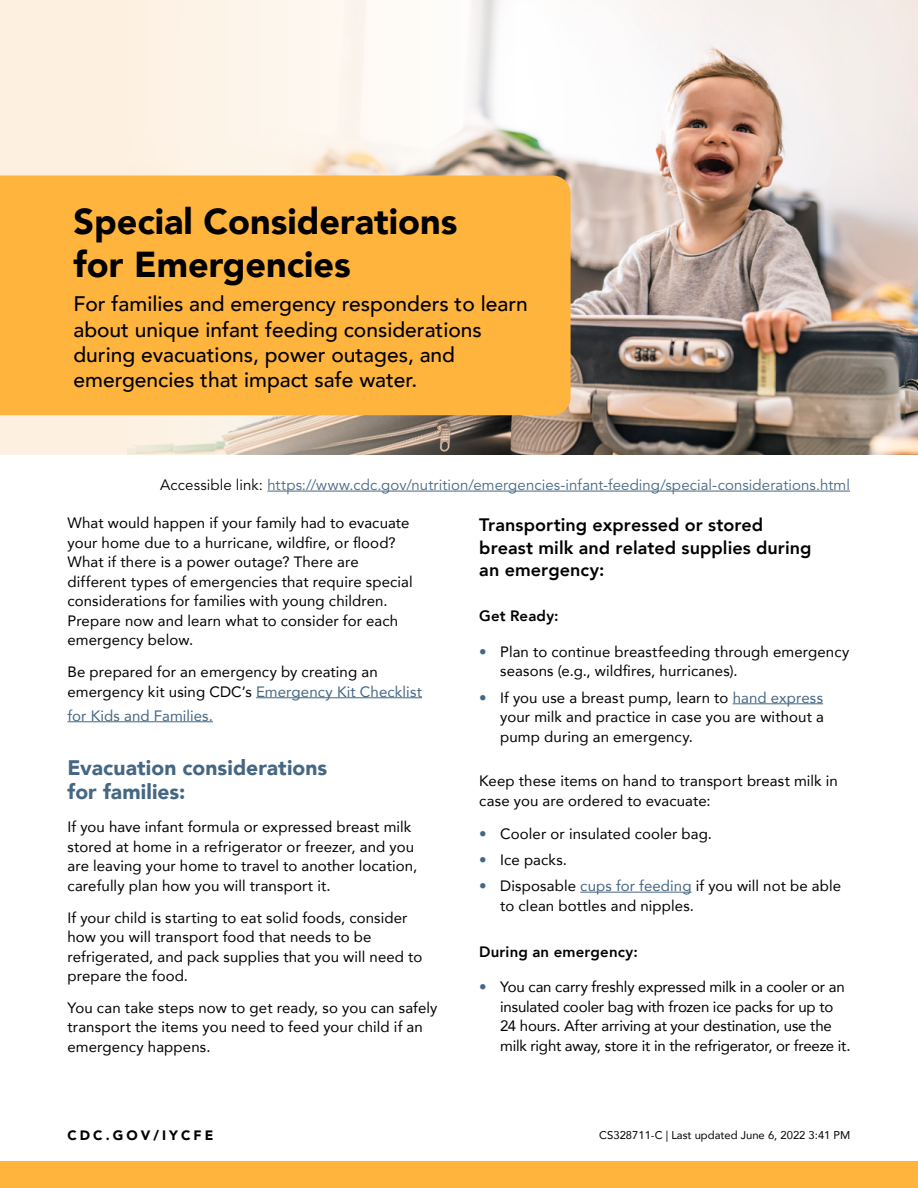
<style>
.page{position:relative;width:918px;height:1188px;background:#fff}
.page>*{position:absolute;margin:0;border:0;box-sizing:border-box;transform-origin:0 0}
.t1{font:900 36px "Avenir";color:#000}
.t2{font:500 21px/25.2px "Avenir";color:#000}
.Paragraph{font:900 21px/24px "Avenir";letter-spacing:.005em;color:#456783}
.t3{font:800 18px/22.5px "Avenir";letter-spacing:.005em;color:#000}
.Paragraph-2{font:15px/19.5px "Avenir";letter-spacing:.005em;color:#000}
.Paragraph-3{font:15px/19.5px "Avenir";letter-spacing:-.015em;color:#000}
.Paragraph-4{font:15px "Avenir LT Std";letter-spacing:.005em;color:#456783}
.Paragraph-5{font:800 15px "Avenir";letter-spacing:.015em;color:#000}
.Paragraph-6{font:15px "Avenir";letter-spacing:.005em;color:#456783}
.t4{font:900 13.5px "Avenir LT Std";letter-spacing:.225em;color:#000}
.t5{font:11.25px "Avenir";color:#000}
.s1{color:#000}
.s2{color:#456783}
</style>
<div class="page">
<div style="left:0;top:1161px;width:918px;height:27px;background:#ffb53d"></div>
<div style="left:0;top:0;width:127px;height:455px;background:#fdf0e0"></div>
<img style="left:127px;top:0;width:791px;height:455px">
<hr style="left:256px;top:697px;width:166px;height:1px;background:#456783">
<hr style="left:68px;top:721px;width:145px;height:1px;background:#456783">
<hr style="left:733px;top:703px;width:90px;height:1px;background:#456783">
<hr style="left:580px;top:892px;width:112px;height:1px;background:#456783">
<hr style="left:267px;top:491px;width:583px;height:1px;background:#456783">
<div style="left:0;top:176px;width:571px;height:239px;background:#ffb53d"></div>
<p class="t1" style="left:73px;top:190px;width:386px">Special Considerations</p>
<p class="t1" style="left:73px;top:234px;width:279px">for Emergencies</p>
<p class="t2" style="left:73px;top:290px;width:456px">For families and emergency responders to learn about unique infant feeding considerations during evacuations, power outages, and</p>
<p class="t2" style="left:73px;top:366px;width:345px">emergencies that impact safe water.</p>
<p class="Paragraph-4" style="left:160px;top:476px;width:691px"><span class="s1">Accessible link:</span> https://www.cdc.gov/nutrition/emergencies-infant-feeding/special-considerations.html</p>
<p class="Paragraph-2" style="left:68px;top:513px;width:347px">What would happen if your family had to evacuate your home due to a hurricane, wildfire, or flood?<br>What if there is a power outage? There are different types of emergencies that require special considerations for families with young children.<br>Prepare now and learn what to consider for each emergency below.</p>
<p class="Paragraph-2" style="left:68px;top:662px;width:356px">Be prepared for an emergency by creating an emergency kit using CDC’s <span class="s2">Emergency Kit Checklist</span></p>
<p class="Paragraph-6" style="left:68px;top:703px;width:147px">for Kids and Families.</p>
<p class="Paragraph" style="left:68px;top:755px;width:261px">Evacuation considerations for families:</p>
<p class="Paragraph-2" style="left:68px;top:817px;width:351px">If you have infant formula or expressed breast milk stored at home in a refrigerator or freezer, and you are leaving your home to travel to another location, carefully plan how you will transport it.</p>
<p class="Paragraph-2" style="left:68px;top:907px;width:357px">If your child is starting to eat solid foods, consider how you will transport food that needs to be refrigerated, and pack supplies that you will need to prepare the food.</p>
<p class="Paragraph-2" style="left:68px;top:998px;width:372px">You can take steps now to get ready, so you can safely transport the items you need to feed your child if an emergency happens.</p>
<h3 class="t3" style="left:479px;top:514px;width:334px">Transporting expressed or stored breast milk and related supplies during an emergency:</h3>
<p class="Paragraph-5" style="left:479px;top:604px;width:81px">Get Ready:</p>
<p class="Paragraph-2" style="left:500px;top:642px;width:351px;text-indent:-21px"><span class="s2">•</span> Plan to continue breastfeeding through emergency seasons (e.g., wildfires, hurricanes).</p>
<p class="Paragraph-2" style="left:500px;top:687px;width:325px;text-align:justify;text-indent:-21px"><span class="s2">•</span> If you use a breast pump, learn to <span class="s2">hand express </span>your milk and practice in case you are without a pump during an emergency.</p>
<p class="Paragraph-2" style="left:479px;top:771px;width:360px">Keep these items on hand to transport breast milk in case you are ordered to evacuate:</p>
<p class="Paragraph-2" style="left:479px;top:823px;width:234px"><span class="s2">•</span> Cooler or insulated cooler bag.</p>
<p class="Paragraph-2" style="left:479px;top:849px;width:89px"><span class="s2">•</span> Ice packs.</p>
<p class="Paragraph-2" style="left:500px;top:876px;width:342px;text-indent:-21px"><span class="s2">•</span> Disposable <span class="s2">cups for feeding</span> if you will not be able to clean bottles and nipples.</p>
<p class="Paragraph-5" style="left:479px;top:940px;width:160px">During an emergency:</p>
<p class="Paragraph-3" style="left:500px;top:977px;width:352px;text-indent:-21px"><span class="s2">•</span> You can carry freshly expressed milk in a cooler or an insulated cooler bag with frozen ice packs for up to 24 hours. After arriving at your destination, use the milk right away, store it in the refrigerator, or freeze it.</p>
<p class="t4" style="left:68px;top:1127px;width:147px">CDC.GOV/IYCFE</p>
<p class="t5" style="left:599px;top:1126px;width:253px">CS328711-C | Last updated June 6, 2022 3:41 PM</p>
</div>
